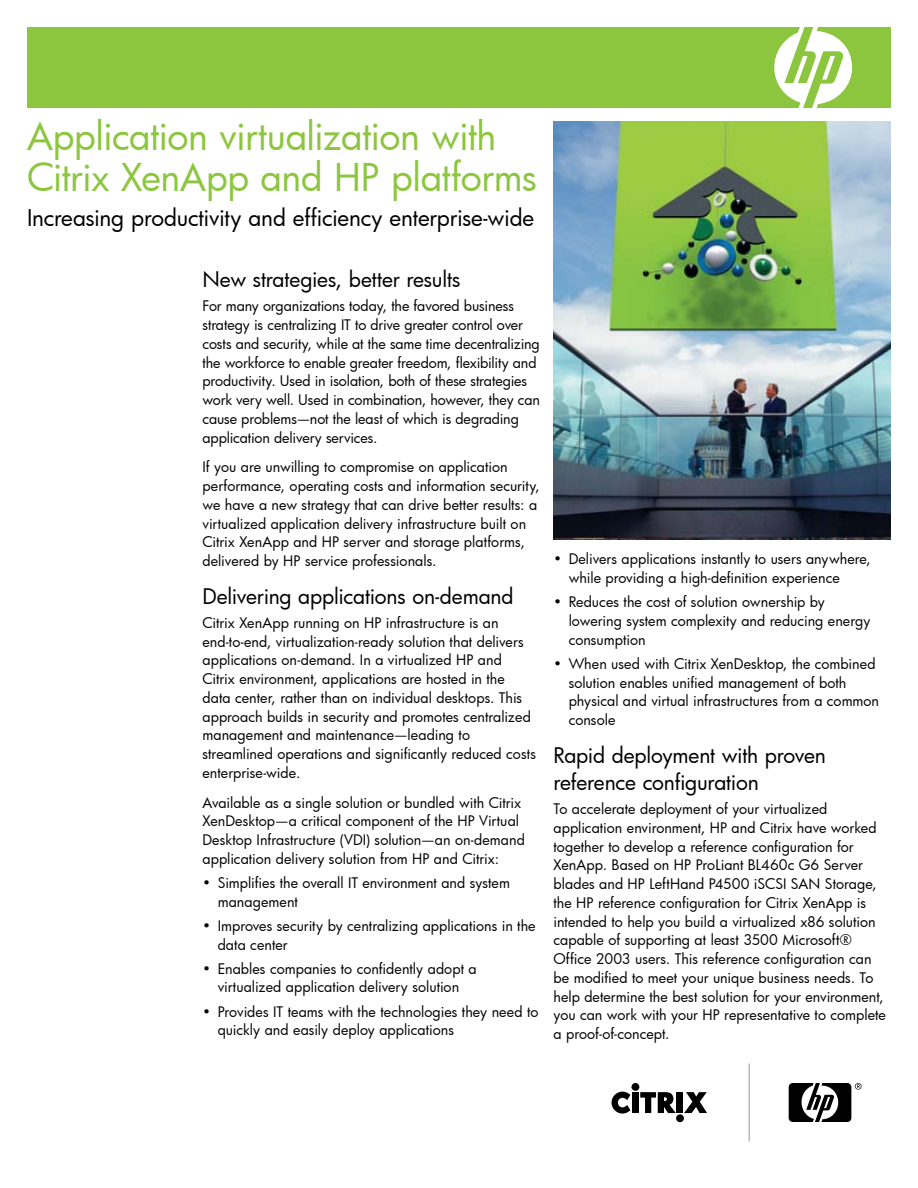
<style>
.page{position:relative;width:918px;height:1188px;background:#fff}
.page>*{position:absolute;margin:0;border:0;box-sizing:border-box;transform-origin:0 0}
.t1{font:37.5px/40.5px "Futura Bk";letter-spacing:-.015em;color:#8cc63f}
.t2{font:22.5px "Futura Bk";letter-spacing:-.01em;color:#000}
.t3{font:21px/27px "Futura Bk";letter-spacing:-.01em;color:#000}
.t4{font:14.25px/18.8px "Futura Bk";color:#000}
</style>
<div class="page">
<img style="left:554px;top:122px;width:337px;height:418px">
<div style="left:27px;top:27px;width:864px;height:81px;background:#8cc63f"></div>
<svg style="left:774px;top:27px;width:78px;height:81px"></svg>
<svg style="left:640px;top:1092px;width:36px;height:21px"></svg>
<div style="left:677px;top:1092px;width:6px;height:21px;background:#000"></div>
<div style="left:632px;top:1092px;width:7px;height:21px;background:#000"></div>
<div style="left:632px;top:1083px;width:7px;height:8px;background:#000;border-radius:50%"></div>
<div style="left:676px;top:1114px;width:8px;height:8px;background:#000;border-radius:50%"></div>
<svg style="left:612px;top:1092px;width:18px;height:22px"></svg>
<svg style="left:684px;top:1092px;width:26px;height:21px"></svg>
<hr style="left:749px;top:1064px;width:1px;height:77px;background:#939598">
<svg style="left:789px;top:1083px;width:73px;height:39px"></svg>
<h1 class="t1" style="left:27px;top:115px;width:512px">Application virtualization with<br>Citrix XenApp and HP platforms</h1>
<h2 class="t2" style="left:27px;top:202px;width:509px">Increasing productivity and efficiency enterprise-wide</h2>
<h3 class="t3" style="left:202px;top:266px;width:260px">New strategies, better results</h3>
<p class="t4" style="left:202px;top:297px;width:339px">For many organizations today, the favored business strategy is centralizing IT to drive greater control over costs and security, while at the same time decentralizing the workforce to enable greater freedom, flexibility and productivity. Used in isolation, both of these strategies work very well. Used in combination, however, they can cause problems—not the least of which is degrading application delivery services.</p>
<p class="t4" style="left:202px;top:457px;width:339px">If you are unwilling to compromise on application performance, operating costs and information security, we have a new strategy that can drive better results: a virtualized application delivery infrastructure built on Citrix XenApp and HP server and storage platforms, delivered by HP service professionals.</p>
<h3 class="t3" style="left:202px;top:582px;width:313px">Delivering applications on-demand</h3>
<p class="t4" style="left:202px;top:613px;width:335px">Citrix XenApp running on HP infrastructure is an end-to-end, virtualization-ready solution that delivers applications on-demand. In a virtualized HP and Citrix environment, applications are hosted in the data center, rather than on individual desktops. This approach builds in security and promotes centralized management and maintenance—leading to streamlined operations and significantly reduced costs enterprise-wide.</p>
<p class="t4" style="left:202px;top:793px;width:324px">Available as a single solution or bundled with Citrix XenDesktop—a critical component of the HP Virtual Desktop Infrastructure (VDI) solution—an on-demand application delivery solution from HP and Citrix:</p>
<p class="t4" style="left:218px;top:873px;width:294px;text-indent:-15px">• Simplifies the overall IT environment and system management</p>
<p class="t4" style="left:218px;top:916px;width:320px;text-indent:-15px">• Improves security by centralizing applications in the data center</p>
<p class="t4" style="left:202px;top:959px;width:276px;text-align:center">• Enables companies to confidently adopt a virtualized application delivery solution</p>
<p class="t4" style="left:218px;top:1002px;width:322px;text-indent:-15px">• Provides IT teams with the technologies they need to quickly and easily deploy applications</p>
<p class="t4" style="left:569px;top:549px;width:304px;text-indent:-15px">• Delivers applications instantly to users anywhere, while providing a high-definition experience</p>
<p class="t4" style="left:569px;top:592px;width:303px;text-indent:-15px">• Reduces the cost of solution ownership by lowering system complexity and reducing energy consumption</p>
<p class="t4" style="left:569px;top:654px;width:312px;text-indent:-15px">• When used with Citrix XenDesktop, the combined solution enables unified management of both physical and virtual infrastructures from a common console</p>
<h3 class="t3" style="left:554px;top:741px;width:274px">Rapid deployment with proven reference configuration</h3>
<p class="t4" style="left:554px;top:799px;width:334px">To accelerate deployment of your virtualized application environment, HP and Citrix have worked together to develop a reference configuration for XenApp. Based on HP ProLiant BL460c G6 Server blades and HP LeftHand P4500 iSCSI SAN Storage, the HP reference configuration for Citrix XenApp is intended to help you build a virtualized x86 solution capable of supporting at least 3500 Microsoft® Office 2003 users. This reference configuration can be modified to meet your unique business needs. To help determine the best solution for your environment, you can work with your HP representative to complete a proof-of-concept.</p>
</div>
